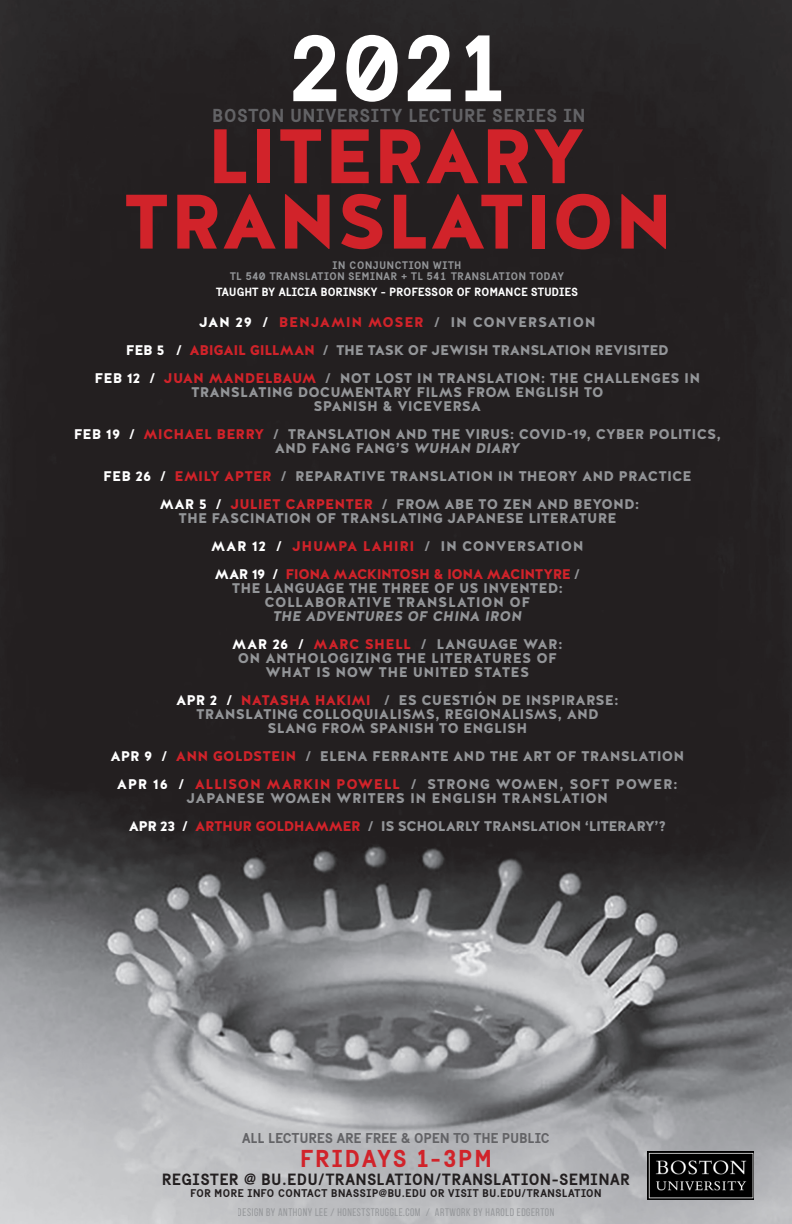
<style>
.page{position:relative;width:792px;height:1224px;background:#fff}
.page>*{position:absolute;margin:0;border:0;box-sizing:border-box;transform-origin:0 0}
.t1{font:700 92.3px "Sweden Sans";color:#fff}
.t2{font:76.9px "Halis GR S Black";letter-spacing:-.01em;color:#d1232a}
.t3{font:700 24px "Sweden Sans";letter-spacing:.1em;color:#d1232a}
.t4{font:700 18.5px "Sweden Sans";letter-spacing:.05em;color:#636366}
.t5{font:700 16px "Sweden Sans";letter-spacing:.05em;color:#231f20}
.t6{font:14px "Halis GR S Black";letter-spacing:.01em;color:#939598}
.t7{font:14px "Halis GR S Black";letter-spacing:.045em;color:#939598}
.t8{font:14px "Halis GR S Black";letter-spacing:.035em;color:#939598}
.t9{font:14px "Halis GR S Black";letter-spacing:-.035em;color:#939598}
.t10{font:14px "Halis GR S Black";letter-spacing:-.025em;color:#939598}
.t11{font:14px "Halis GR S Black";letter-spacing:-.035em;color:#d1232a}
.t12{font:700 14px "Sweden Sans";letter-spacing:.02em;color:#636366}
.t13{font:italic 900 14px "Halis GR";letter-spacing:.01em;color:#939598}
.t14{font:700 11.7px "Sweden Sans";letter-spacing:.025em;color:#fff}
.t15{font:11px "Bebas Neue";letter-spacing:.05em;color:#939598}
.t16{font:700 11px "Sweden Sans";letter-spacing:.05em;color:#231f20}
.t17{font:700 10.8px "Sweden Sans";letter-spacing:.065em;color:#939598}
.s1{color:#fff}
.s2{color:#d1232a}
.s3{font-family:"Halis GR";font-weight:900;font-style:italic}
.s4{color:#939598}
</style>
<div class="page">
<img style="left:0;top:0;width:792px;height:1224px">
<img style="left:647px;top:1151px;width:106px;height:48px">
<p class="t1" style="left:291px;top:10px;width:216px">2021</p>
<p class="t2" style="left:207px;top:106px;width:380px">LITERARY</p>
<p class="t2" style="left:123px;top:172px;width:552px">TRANSLATION</p>
<p class="t4" style="left:213px;top:104px;width:374px">BOSTON UNIVERSITY LECTURE SERIES IN</p>
<p class="t17" style="left:333px;top:258px;width:130px">IN CONJUNCTION WITH</p>
<p class="t17" style="left:230px;top:270px;width:335px">TL 540 TRANSLATION SEMINAR + TL 541 TRANSLATION TODAY</p>
<p class="t14" style="left:216px;top:284px;width:363px">TAUGHT BY ALICIA BORINSKY - PROFESSOR OF ROMANCE STUDIES</p>
<p class="t7" style="left:199px;top:313px;width:398px"><span class="s1">JAN 29 /</span> <span class="s2">BENJAMIN MOSER</span> / IN CONVERSATION</p>
<p class="t10" style="left:126px;top:341px;width:544px"><span class="s1">FEB 5 /</span> <span class="s2">ABIGAIL GILLMAN</span> / THE TASK OF JEWISH TRANSLATION REVISITED</p>
<p class="t6" style="left:95px;top:369px;width:607px"><span class="s1">FEB 12 /</span> <span class="s2">JUAN MANDELBAUM</span> / NOT LOST IN TRANSLATION: THE CHALLENGES IN</p>
<p class="t6" style="left:191px;top:383px;width:414px">TRANSLATING DOCUMENTARY FILMS FROM ENGLISH TO</p>
<p class="t6" style="left:314px;top:397px;width:169px">SPANISH &amp; VICEVERSA</p>
<p class="t6" style="left:74px;top:425px;width:649px"><span class="s1">FEB 19 /</span> <span class="s2">MICHAEL BERRY</span> / TRANSLATION AND THE VIRUS: COVID-19, CYBER POLITICS,</p>
<p class="t6" style="left:275px;top:439px;width:247px">AND FANG FANG’S <span class="s3">WUHAN DIARY</span></p>
<p class="t6" style="left:103px;top:467px;width:590px"><span class="s1">FEB 26 /</span> <span class="s2">EMILY APTER</span> / REPARATIVE TRANSLATION IN THEORY AND PRACTICE</p>
<p class="t6" style="left:160px;top:495px;width:481px"><span class="s1">MAR 5 /</span> <span class="s2">JULIET CARPENTER</span> / FROM ABE TO ZEN AND BEYOND:</p>
<p class="t6" style="left:178px;top:509px;width:439px">THE FASCINATION OF TRANSLATING JAPANESE LITERATURE</p>
<p class="t8" style="left:211px;top:537px;width:374px"><span class="s1">MAR 12 /</span> <span class="s2">JHUMPA LAHIRI</span> / IN CONVERSATION</p>
<p class="t11" style="left:215px;top:565px;width:367px"><span class="s1">MAR 19 /</span> FIONA MACKINTOSH &amp; IONA MACINTYRE <span class="s4">/</span></p>
<p class="t6" style="left:232px;top:579px;width:333px">THE LANGUAGE THE THREE OF US INVENTED:</p>
<p class="t8" style="left:264px;top:593px;width:268px">COLLABORATIVE TRANSLATION OF</p>
<p class="t13" style="left:273px;top:607px;width:251px">THE ADVENTURES OF CHINA IRON</p>
<p class="t6" style="left:232px;top:635px;width:332px"><span class="s1">MAR 26 /</span> <span class="s2">MARC SHELL</span> / LANGUAGE WAR:</p>
<p class="t6" style="left:238px;top:649px;width:321px">ON ANTHOLOGIZING THE LITERATURES OF</p>
<p class="t6" style="left:266px;top:663px;width:265px">WHAT IS NOW THE UNITED STATES</p>
<p class="t6" style="left:176px;top:691px;width:444px"><span class="s1">APR 2 /</span> <span class="s2">NATASHA HAKIMI</span> / ES CUESTIÓN DE INSPIRARSE:</p>
<p class="t6" style="left:196px;top:705px;width:404px">TRANSLATING COLLOQUIALISMS, REGIONALISMS, AND</p>
<p class="t6" style="left:268px;top:719px;width:261px">SLANG FROM SPANISH TO ENGLISH</p>
<p class="t6" style="left:111px;top:747px;width:575px"><span class="s1">APR 9 /</span> <span class="s2">ANN GOLDSTEIN</span> / ELENA FERRANTE AND THE ART OF TRANSLATION</p>
<p class="t7" style="left:117px;top:775px;width:563px"><span class="s1">APR 16 /</span> <span class="s2">ALLISON MARKIN POWELL</span> / STRONG WOMEN, SOFT POWER:</p>
<p class="t6" style="left:187px;top:789px;width:423px">JAPANESE WOMEN WRITERS IN ENGLISH TRANSLATION</p>
<p class="t9" style="left:129px;top:817px;width:539px"><span class="s1">APR 23 /</span> <span class="s2">ARTHUR GOLDHAMMER</span> / IS SCHOLARLY TRANSLATION ‘LITERARY’?</p>
<p class="t12" style="left:242px;top:1129px;width:309px">ALL LECTURES ARE FREE &amp; OPEN TO THE PUBLIC</p>
<p class="t3" style="left:301px;top:1143px;width:192px">FRIDAYS 1-3PM</p>
<p class="t5" style="left:162px;top:1169px;width:469px">REGISTER @ BU.EDU/TRANSLATION/TRANSLATION-SEMINAR</p>
<p class="t16" style="left:190px;top:1186px;width:413px">FOR MORE INFO CONTACT BNASSIP@BU.EDU OR VISIT BU.EDU/TRANSLATION</p>
<p class="t15" style="left:238px;top:1206px;width:318px">DESIGN BY ANTHONY LEE / HONESTSTRUGGLE.COM / ARTWORK BY HAROLD EDGERTON</p>
</div>
